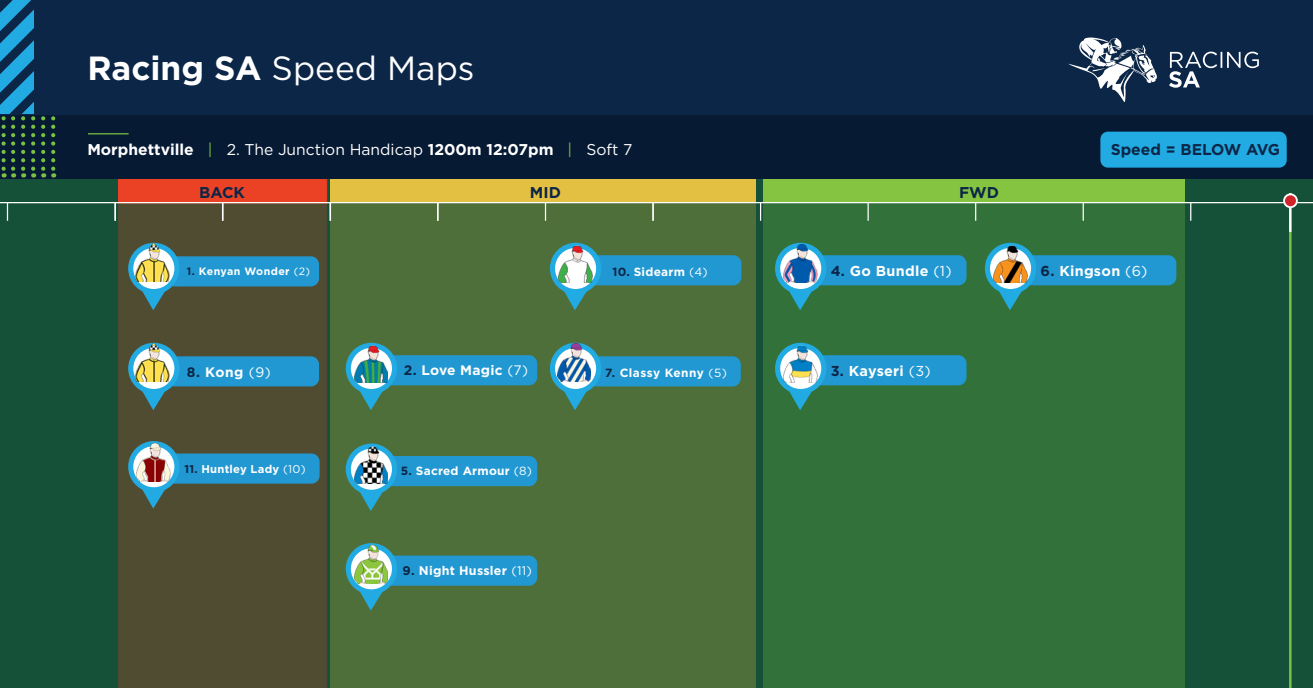
<style>
.page{position:relative;width:1313px;height:688px;background:#fff}
.page>*{position:absolute;margin:0;border:0;box-sizing:border-box;transform-origin:0 0}
.t1{font:33.5px "Gotham HTF";color:#fff}
.t2{font:700 15.62px "Gotham HTF";color:#fff}
.t3{font:700 15.62px "Gotham HTF";color:#0c2647}
.t4{font:700 14.38px "Gotham HTF";letter-spacing:.02em;color:#fff}
.t5{font:700 13.75px "Gotham HTF";letter-spacing:.02em;color:#fff}
.t6{font:700 12.5px "Gotham HTF";letter-spacing:.02em;color:#fff}
.t7{font:700 11.88px "Gotham HTF";letter-spacing:.02em;color:#fff}
.t8{font:700 11.88px "Gotham HTF";letter-spacing:.04em;color:#fff}
.t9{font:700 11.25px "Gotham HTF";letter-spacing:.02em;color:#fff}
.t10{font:700 10.62px "Gotham HTF";letter-spacing:.04em;color:#fff}
.s1{font-weight:700}
.s2{font-weight:400;color:#79c142}
.s3{font-weight:400}
.s4{font-family:"Gotham";font-weight:400}
.s5{color:#0c2647}
</style>
<div class="page">
<div style="left:0;top:149px;width:1312px;height:539px;background:#155138"></div>
<div style="left:118px;top:203px;width:209px;height:485px;background:#504c32"></div>
<div style="left:118px;top:178px;width:209px;height:25px;background:#eb4225;border:1px solid #eb3e26"></div>
<div style="left:330px;top:178px;width:425px;height:25px;background:#e3c042"></div>
<div style="left:763px;top:178px;width:421px;height:25px;background:#84c440"></div>
<div style="left:330px;top:203px;width:425px;height:485px;background:#4e6f3a"></div>
<div style="left:763px;top:200px;width:421px;height:488px;background:#33713a"></div>
<div style="left:0;top:0;width:1312px;height:178px;background:#0c2647"></div>
<hr style="left:0;top:202px;width:1312px;height:1px;background:#fff">
<div style="left:0;top:115px;width:1312px;height:63px;background:#071a34"></div>
<svg style="left:545px;top:203px;width:1px;height:18px"></svg>
<hr style="left:88px;top:133px;width:41px;height:1px;background:#79c142">
<svg style="left:1169px;top:52px;width:89px;height:36px"></svg>
<svg style="left:1068px;top:37px;width:88px;height:65px"></svg>
<svg style="left:652px;top:203px;width:1px;height:18px"></svg>
<svg style="left:760px;top:203px;width:1px;height:18px"></svg>
<svg style="left:867px;top:203px;width:1px;height:18px"></svg>
<svg style="left:975px;top:203px;width:1px;height:18px"></svg>
<svg style="left:1082px;top:203px;width:1px;height:18px"></svg>
<svg style="left:1190px;top:203px;width:1px;height:18px"></svg>
<svg style="left:41px;top:116px;width:4px;height:61px"></svg>
<svg style="left:51px;top:116px;width:4px;height:61px"></svg>
<svg style="left:0;top:0;width:35px;height:177px"></svg>
<hr style="left:1289px;top:231px;width:2px;height:457px;background:#79c142">
<hr style="left:1289px;top:193px;width:2px;height:39px;background:#fff">
<div style="left:1284px;top:194px;width:12px;height:13px;background:#d1232a;border-radius:50%"></div>
<div style="left:1283px;top:193px;width:14px;height:15px;border:2px solid #fff;border-radius:50%"></div>
<svg style="left:7px;top:203px;width:1px;height:18px"></svg>
<svg style="left:114px;top:203px;width:2px;height:18px"></svg>
<svg style="left:222px;top:203px;width:1px;height:18px"></svg>
<svg style="left:329px;top:203px;width:2px;height:18px"></svg>
<svg style="left:437px;top:203px;width:1px;height:18px"></svg>
<svg style="left:346px;top:343px;width:191px;height:67px"></svg>
<img style="left:354px;top:344px;width:34px;height:39px">
<svg style="left:550px;top:243px;width:191px;height:67px"></svg>
<img style="left:558px;top:245px;width:34px;height:38px">
<svg style="left:346px;top:443px;width:191px;height:68px"></svg>
<img style="left:354px;top:445px;width:34px;height:38px">
<svg style="left:346px;top:543px;width:191px;height:67px"></svg>
<img style="left:354px;top:545px;width:34px;height:38px">
<svg style="left:128px;top:441px;width:192px;height:67px;background:#3f717b"></svg>
<img style="left:137px;top:443px;width:33px;height:38px">
<svg style="left:775px;top:343px;width:191px;height:67px"></svg>
<img style="left:783px;top:344px;width:34px;height:39px">
<svg style="left:775px;top:243px;width:191px;height:67px"></svg>
<img style="left:783px;top:245px;width:34px;height:38px">
<svg style="left:985px;top:243px;width:191px;height:67px"></svg>
<img style="left:993px;top:245px;width:34px;height:38px">
<svg style="left:550px;top:348px;width:191px;height:62px"></svg>
<img style="left:557px;top:343px;width:34px;height:38px">
<svg style="left:128px;top:343px;width:191px;height:67px;background:#40727c"></svg>
<img style="left:136px;top:343px;width:33px;height:38px">
<svg style="left:128px;top:243px;width:191px;height:67px;background:#41727c"></svg>
<img style="left:136px;top:243px;width:33px;height:38px">
<div style="left:1100px;top:132px;width:186px;height:36px;background:#22abe2;border-radius:8px"></div>
<p class="t1" style="left:87px;top:49px;width:389px"><span class="s1">Racing SA</span> Speed Maps</p>
<p class="t2" style="left:87px;top:140px;width:546px">Morphettville <span class="s2">|</span> <span class="s3">2.</span> <span class="s4">The Junction Handicap</span> 1200m 12:07pm <span class="s2">|</span> <span class="s4">Soft 7</span></p>
<p class="t3" style="left:199px;top:184px;width:47px">BACK</p>
<p class="t3" style="left:530px;top:184px;width:33px">MID</p>
<p class="t3" style="left:959px;top:184px;width:41px">FWD</p>
<p class="t3" style="left:1110px;top:141px;width:171px">Speed = BELOW AVG</p>
<p class="t10" style="left:187px;top:265px;width:125px"><span class="s5">1.</span> Kenyan Wonder <span class="s4">(2)</span></p>
<p class="t7" style="left:612px;top:265px;width:97px"><span class="s5">10.</span> Sidearm <span class="s4">(4)</span></p>
<p class="t5" style="left:404px;top:362px;width:126px"><span class="s5">2.</span> Love Magic <span class="s4">(7)</span></p>
<p class="t5" style="left:187px;top:364px;width:85px"><span class="s5">8.</span> Kong <span class="s4">(9)</span></p>
<p class="t8" style="left:605px;top:365px;width:123px"><span class="s5">7.</span> Classy Kenny <span class="s4">(5)</span></p>
<p class="t9" style="left:184px;top:463px;width:123px"><span class="s5">11.</span> Huntley Lady <span class="s4">(10)</span></p>
<p class="t7" style="left:401px;top:464px;width:133px"><span class="s5">5.</span> Sacred Armour <span class="s4">(8)</span></p>
<p class="t6" style="left:403px;top:563px;width:131px"><span class="s5">9.</span> Night Hussler <span class="s4">(11)</span></p>
<p class="t4" style="left:830px;top:263px;width:122px"><span class="s5">4.</span> Go Bundle <span class="s4">(1)</span></p>
<p class="t4" style="left:1040px;top:263px;width:108px"><span class="s5">6.</span> Kingson <span class="s4">(6)</span></p>
<p class="t4" style="left:830px;top:363px;width:101px"><span class="s5">3.</span> Kayseri <span class="s4">(3)</span></p>
</div>
